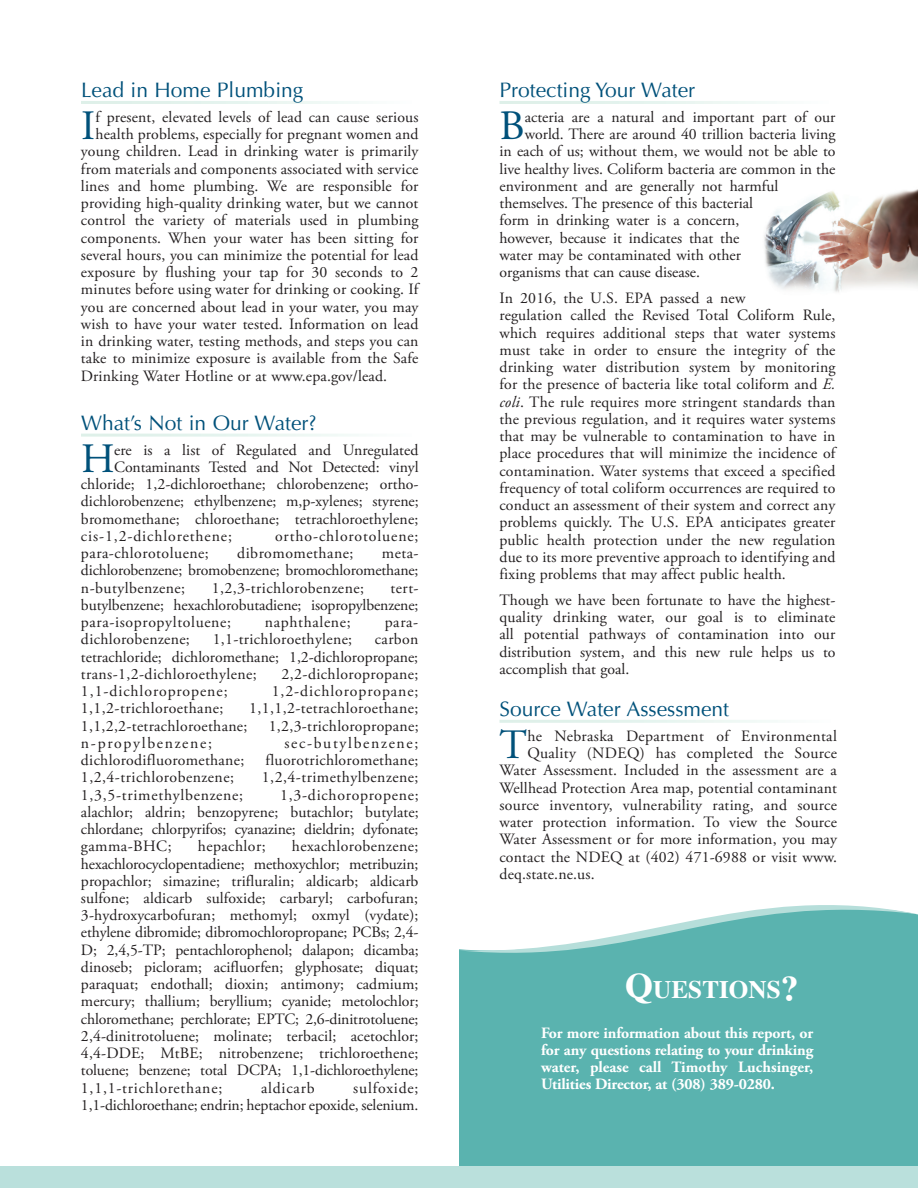
<style>
.page{position:relative;width:918px;height:1188px;background:#fff}
.page>*{position:absolute;margin:0;border:0;box-sizing:border-box;transform-origin:0 0}
.t1{font:41.7px "Adobe Garamond Pro";color:#00517a}
.t2{font:700 25.2px "Times";color:#fff}
.t3{font:21px "Optima";color:#00517a}
.t4{font:15.75px/17.2px "Adobe Garamond Pro";letter-spacing:.01em;color:#231f20;text-align:justify}
.t5{font:700 15.75px/17.2px "Adobe Garamond Pro";letter-spacing:-.01em;color:#fff;text-align:justify}
.t6{font:15.75px "Adobe Garamond Pro";letter-spacing:.03em;color:#231f20}
.t7{font:15.75px/17.2px "Adobe Garamond Pro";letter-spacing:-.01em;color:#231f20;text-align:right}
.t8{font:15.75px "Adobe Garamond Pro";letter-spacing:.055em;color:#231f20}
.t9{font:15.75px "Adobe Garamond Pro";letter-spacing:.06em;color:#231f20}
.t10{font:15.75px "Adobe Garamond Pro";letter-spacing:.105em;color:#231f20}
.t11{font:15.75px "Adobe Garamond Pro";letter-spacing:.045em;color:#231f20}
.t12{font:15.75px "Adobe Garamond Pro";letter-spacing:.04em;color:#231f20}
.t13{font:15.75px "Adobe Garamond Pro";letter-spacing:.05em;color:#231f20}
.s1{font-style:italic}
.s2{font-size:36px}
</style>
<div class="page">
<div style="left:459px;top:967px;width:459px;height:199px;background:#5ab3af"></div>
<svg style="left:459px;top:905px;width:459px;height:62px"></svg>
<div style="left:0;top:1166px;width:918px;height:22px;background:#bae0dc"></div>
<img style="left:764px;top:189px;width:154px;height:103px">
<h3 class="t3" style="left:81px;top:78px;width:224px">Lead in Home Plumbing</h3>
<h1 class="t1" style="left:81px;top:101px;width:16px">I</h1>
<p class="t4" style="left:96px;top:109px;width:324px">f present, elevated levels of lead can cause serious</p>
<p class="t4" style="left:96px;top:126px;width:324px">health problems, especially for pregnant women and</p>
<p class="t4" style="left:81px;top:143px;width:339px">young children. Lead in drinking water is primarily</p>
<p class="t4" style="left:81px;top:161px;width:339px">from materials and components associated with service</p>
<p class="t4" style="left:81px;top:178px;width:339px">lines and home plumbing. We are responsible for</p>
<p class="t4" style="left:81px;top:195px;width:339px">providing high-quality drinking water, but we cannot</p>
<p class="t4" style="left:81px;top:212px;width:339px">control the variety of materials used in plumbing</p>
<p class="t4" style="left:81px;top:230px;width:339px">components. When your water has been sitting for</p>
<p class="t4" style="left:81px;top:247px;width:339px">several hours, you can minimize the potential for lead</p>
<p class="t4" style="left:81px;top:264px;width:339px">exposure by flushing your tap for 30 seconds to 2</p>
<p class="t4" style="left:81px;top:281px;width:339px">minutes before using water for drinking or cooking. If</p>
<p class="t4" style="left:81px;top:299px;width:339px">you are concerned about lead in your water, you may</p>
<p class="t4" style="left:81px;top:316px;width:339px">wish to have your water tested. Information on lead</p>
<p class="t4" style="left:81px;top:333px;width:339px">in drinking water, testing methods, and steps you can</p>
<p class="t4" style="left:81px;top:350px;width:339px">take to minimize exposure is available from the Safe</p>
<p class="t4" style="left:81px;top:368px;width:308px">Drinking Water Hotline or at www.epa.gov/lead.</p>
<h3 class="t3" style="left:81px;top:411px;width:237px">What’s Not in Our Water?</h3>
<h1 class="t1" style="left:81px;top:434px;width:35px">H</h1>
<p class="t4" style="left:114px;top:442px;width:306px">ere is a list of Regulated and Unregulated</p>
<p class="t7" style="left:114px;top:459px;width:306px">Contaminants Tested and Not Detected: vinyl</p>
<p class="t4" style="left:81px;top:476px;width:339px">chloride; 1,2-dichloroethane; chlorobenzene; ortho-</p>
<p class="t4" style="left:81px;top:493px;width:339px">dichlorobenzene; ethylbenzene; m,p-xylenes; styrene;</p>
<p class="t4" style="left:81px;top:511px;width:339px">bromomethane; chloroethane; tetrachloroethylene;</p>
<p class="t8" style="left:81px;top:526px;width:153px">cis-1,2-dichlorethene;</p>
<p class="t8" style="left:275px;top:526px;width:145px">ortho-chlorotoluene;</p>
<p class="t6" style="left:81px;top:544px;width:129px">para-chlorotoluene;</p>
<p class="t6" style="left:237px;top:544px;width:118px">dibromomethane;</p>
<p class="t4" style="left:81px;top:545px;width:339px;text-indent:301px">meta&shy;dichlorobenzene; bromobenzene; bromochloromethane; n-butylbenzene;</p>
<p class="t6" style="left:212px;top:578px;width:154px">1,2,3-trichlorobenzene;</p>
<p class="t4" style="left:81px;top:580px;width:339px;text-indent:310px">tert&shy;butylbenzene; hexachlorobutadiene; isopropylbenzene; para-isopropyltoluene;</p>
<p class="t12" style="left:265px;top:613px;width:87px">naphthalene;</p>
<p class="t4" style="left:385px;top:614px;width:35px">para-</p>
<p class="t4" style="left:81px;top:631px;width:339px;text-indent:294px">carbon tetrachloride; dichloromethane; 1,2-dichloropropane; trans-1,2-dichloroethylene;</p>
<p class="t4" style="left:81px;top:631px;width:110px">dichlorobenzene;</p>
<p class="t4" style="left:213px;top:631px;width:141px">1,1-trichloroethylene;</p>
<p class="t4" style="left:282px;top:666px;width:138px">2,2-dichloropropane;</p>
<p class="t9" style="left:81px;top:682px;width:148px">1,1-dichloropropene;</p>
<p class="t9" style="left:272px;top:682px;width:148px">1,2-dichloropropane;</p>
<p class="t4" style="left:81px;top:700px;width:144px">1,1,2-trichloroethane;</p>
<p class="t4" style="left:249px;top:700px;width:171px">1,1,1,2-tetrachloroethane;</p>
<p class="t4" style="left:81px;top:717px;width:168px">1,1,2,2-tetrachloroethane;</p>
<p class="t4" style="left:269px;top:717px;width:151px">1,2,3-trichloropropane;</p>
<p class="t10" style="left:81px;top:733px;width:133px">n-propylbenzene;</p>
<p class="t10" style="left:284px;top:733px;width:136px">sec-butylbenzene;</p>
<p class="t4" style="left:81px;top:752px;width:165px">dichlorodifluoromethane;</p>
<p class="t4" style="left:266px;top:752px;width:155px">fluorotrichloromethane;</p>
<p class="t6" style="left:81px;top:768px;width:155px">1,2,4-trichlorobenzene;</p>
<p class="t6" style="left:262px;top:768px;width:158px">1,2,4-trimethylbenzene;</p>
<p class="t11" style="left:81px;top:785px;width:164px">1,3,5-trimethylbenzene;</p>
<p class="t4" style="left:81px;top:786px;width:339px;text-indent:199px">1,3-dichoropropene; alachlor; aldrin; benzopyrene; butachlor; butylate; chlordane; chlorpyrifos; cyanazine; dieldrin; dyfonate; gamma-BHC;</p>
<p class="t4" style="left:81px;top:838px;width:339px;text-indent:211px">hexachlorobenzene; hexachlorocyclopentadiene; methoxychlor; metribuzin; propachlor; simazine; trifluralin; aldicarb; aldicarb sulfone; aldicarb sulfoxide; carbaryl; carbofuran; 3-hydroxycarbofuran; methomyl; oxmyl (vydate); ethylene dibromide; dibromochloropropane; PCBs; 2,4- D; 2,4,5-TP; pentachlorophenol; dalapon; dicamba; dinoseb; picloram; acifluorfen; glyphosate; diquat; paraquat; endothall; dioxin; antimony; cadmium; mercury; thallium; beryllium; cyanide; metolochlor; chloromethane; perchlorate; EPTC; 2,6-dinitrotoluene; 2,4-dinitrotoluene; molinate; terbacil; acetochlor; 4,4-DDE; MtBE; nitrobenzene; trichloroethene; toluene; benzene; total DCPA; 1,1-dichloroethylene; 1,1,1-trichlorethane;</p>
<p class="t6" style="left:198px;top:837px;width:69px">hepachlor;</p>
<p class="t7" style="left:81px;top:1080px;width:339px">sulfoxide;<br>1,1-dichloroethane; endrin; heptachor epoxide, selenium.</p>
<p class="t13" style="left:261px;top:1078px;width:55px">aldicarb</p>
<h3 class="t3" style="left:500px;top:78px;width:197px">Protecting Your Water</h3>
<h1 class="t1" style="left:500px;top:101px;width:27px">B</h1>
<p class="t4" style="left:525px;top:109px;width:312px">acteria are a natural and important part of our</p>
<p class="t4" style="left:525px;top:126px;width:312px">world. There are around 40 trillion bacteria living</p>
<p class="t4" style="left:500px;top:143px;width:338px">in each of us; without them, we would not be able to</p>
<p class="t4" style="left:500px;top:161px;width:337px">live healthy lives. Coliform bacteria are common in the</p>
<p class="t4" style="left:500px;top:178px;width:280px">environment and are generally not harmful</p>
<p class="t4" style="left:500px;top:195px;width:255px">themselves. The presence of this bacterial</p>
<p class="t4" style="left:500px;top:212px;width:242px">form in drinking water is a concern,</p>
<p class="t4" style="left:500px;top:230px;width:241px">however, because it indicates that the</p>
<p class="t4" style="left:500px;top:247px;width:243px">water may be contaminated with other</p>
<p class="t4" style="left:500px;top:264px;width:202px">organisms that can cause disease.</p>
<p class="t4" style="left:500px;top:290px;width:338px;text-align:left">In 2016, the U.S. EPA passed a new<br>regulation called the Revised Total Coliform Rule, which requires additional steps that water systems must take in order to ensure the integrity of the drinking water distribution system by monitoring for the presence of bacteria like total coliform and <span class="s1">E. coli</span>. The rule requires more stringent standards than the previous regulation, and it requires water systems that may be vulnerable to contamination to have in place procedures that will minimize the incidence of contamination. Water systems that exceed a specified frequency of total coliform occurrences are required to conduct an assessment of their system and correct any problems quickly. The U.S. EPA anticipates greater public health protection under the new regulation due to its more preventive approach to identifying and fixing problems that may affect public health.</p>
<p class="t4" style="left:500px;top:592px;width:338px">Though we have been fortunate to have the highest&shy;quality drinking water, our goal is to eliminate all potential pathways of contamination into our distribution system, and this new rule helps us to accomplish that goal.</p>
<h3 class="t3" style="left:500px;top:697px;width:231px">Source Water Assessment</h3>
<h1 class="t1" style="left:500px;top:720px;width:29px">T</h1>
<p class="t4" style="left:527px;top:728px;width:311px">he Nebraska Department of Environmental</p>
<p class="t4" style="left:527px;top:745px;width:311px">Quality (NDEQ) has completed the Source</p>
<p class="t4" style="left:499px;top:762px;width:339px">Water Assessment. Included in the assessment are a</p>
<p class="t4" style="left:499px;top:779px;width:339px">Wellhead Protection Area map, potential contaminant</p>
<p class="t4" style="left:499px;top:797px;width:339px">source inventory, vulnerability rating, and source</p>
<p class="t4" style="left:499px;top:814px;width:339px">water protection information. To view the Source</p>
<p class="t4" style="left:499px;top:831px;width:339px">Water Assessment or for more information, you may</p>
<p class="t4" style="left:499px;top:848px;width:339px">contact the NDEQ at (402) 471-6988 or visit www.</p>
<p class="t4" style="left:499px;top:866px;width:97px">deq.state.ne.us.</p>
<h2 class="t2" style="left:625px;top:966px;width:175px"><span class="s2">Q</span>UESTIONS<span class="s2">?</span></h2>
<p class="t5" style="left:541px;top:1024px;width:274px">For more information about this report, or for any questions relating to your drinking water, please call Timothy Luchsinger, Utilities Director, at (308) 389-0280.</p>
</div>
